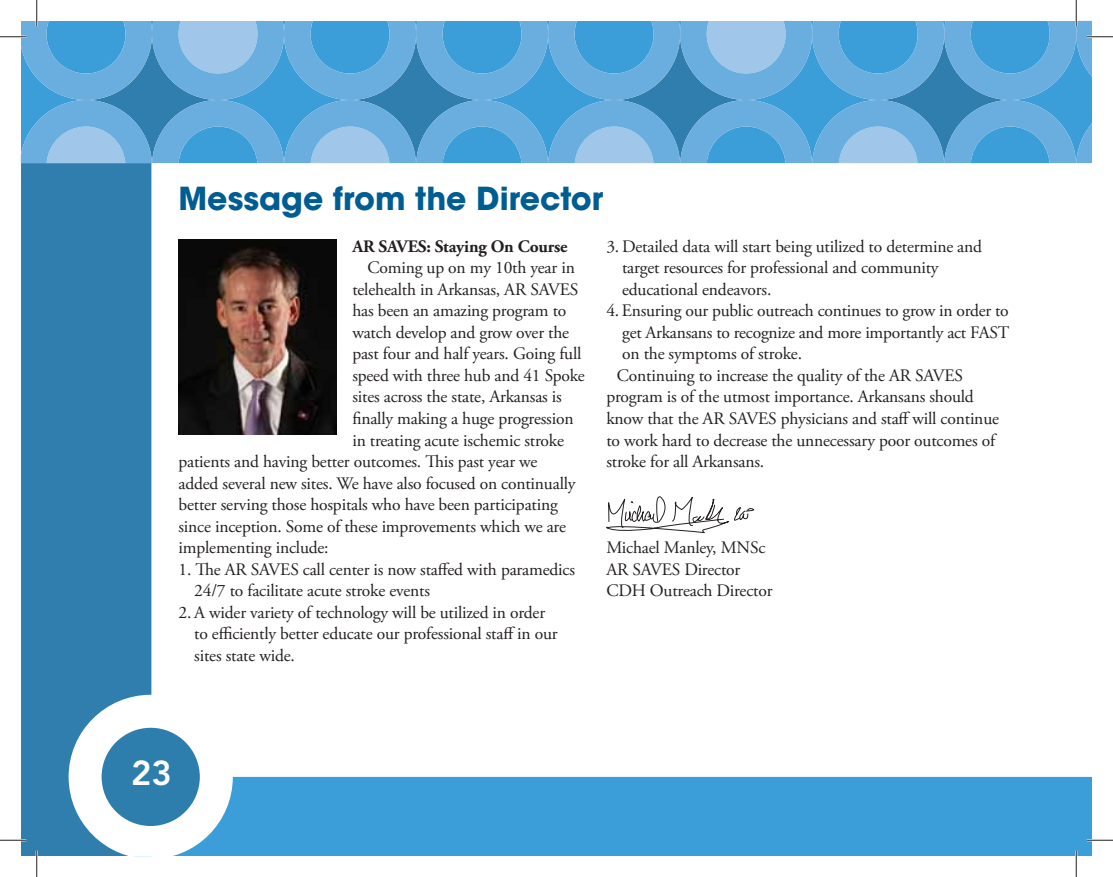
<style>
.page{position:relative;width:1113px;height:877px;background:#fff}
.page>*{position:absolute;margin:0;border:0;box-sizing:border-box;transform-origin:0 0}
.t1{font:800 34.3px "Avenir LT Std";color:#fff}
.t2{font:700 31.5px "ITC Avant Garde Std";color:#005d91}
.t3{font:17.5px/21.5px "Adobe Garamond Pro";letter-spacing:-.01em;color:#231f20}
.t4{font:700 17.5px "Adobe Garamond Pro";letter-spacing:-.01em;color:#231f20}
</style>
<div class="page">
<div style="left:21px;top:163px;width:130px;height:693px;background:#307ead"></div>
<img style="left:178px;top:240px;width:159px;height:194px">
<div style="left:233px;top:777px;width:859px;height:79px;background:#3b9ed8"></div>
<svg style="left:69px;top:695px;width:164px;height:161px"></svg>
<svg style="left:606px;top:496px;width:149px;height:38px"></svg>
<hr style="left:0;top:839px;width:26px;height:2px;background:#fff">
<hr style="left:1087px;top:839px;width:26px;height:2px;background:#fff">
<hr style="left:36px;top:850px;width:2px;height:27px;background:#fff">
<hr style="left:1075px;top:850px;width:2px;height:27px;background:#fff">
<svg style="left:0;top:840px;width:26px;height:1px"></svg>
<svg style="left:1087px;top:840px;width:26px;height:1px"></svg>
<svg style="left:36px;top:850px;width:1px;height:27px"></svg>
<svg style="left:0;top:0;width:1113px;height:163px"></svg>
<svg style="left:1076px;top:850px;width:1px;height:27px"></svg>
<h2 class="t2" style="left:178px;top:183px;width:426px">Message from the Director</h2>
<p class="t4" style="left:352px;top:239px;width:217px">AR SAVES: Staying On Course</p>
<p class="t3" style="left:368px;top:258px;width:209px">Coming up on my 10th year in</p>
<p class="t3" style="left:352px;top:280px;width:227px">telehealth in Arkansas, AR SAVES</p>
<p class="t3" style="left:352px;top:301px;width:216px">has been an amazing program to</p>
<p class="t3" style="left:352px;top:323px;width:218px">watch develop and grow over the</p>
<p class="t3" style="left:352px;top:344px;width:231px">past four and half years. Going full</p>
<p class="t3" style="left:352px;top:366px;width:234px">speed with three hub and 41 Spoke</p>
<p class="t3" style="left:352px;top:388px;width:211px">sites across the state, Arkansas is</p>
<p class="t3" style="left:352px;top:409px;width:223px">finally making a huge progression</p>
<p class="t3" style="left:352px;top:431px;width:213px">in treating acute ischemic stroke</p>
<p class="t3" style="left:178px;top:452px;width:360px">patients and having better outcomes. This past year we</p>
<p class="t3" style="left:178px;top:474px;width:399px">added several new sites. We have also focused on continually</p>
<p class="t3" style="left:178px;top:495px;width:381px">better serving those hospitals who have been participating</p>
<p class="t3" style="left:178px;top:517px;width:389px">since inception. Some of these improvements which we are</p>
<p class="t3" style="left:178px;top:538px;width:152px">implementing include:</p>
<p class="t3" style="left:194px;top:560px;width:382px;text-indent:-16px">1. The AR SAVES call center is now staffed with paramedics<br>24/7 to facilitate acute stroke events</p>
<p class="t3" style="left:194px;top:603px;width:365px;text-indent:-16px">2. A wider variety of technology will be utilized in order to efficiently better educate our professional staff in our sites state wide.</p>
<p class="t3" style="left:622px;top:237px;width:362px;text-indent:-16px">3. Detailed data will start being utilized to determine and target resources for professional and community educational endeavors.</p>
<p class="t3" style="left:606px;top:301px;width:404px">4. Ensuring our public outreach continues to grow in order to</p>
<p class="t3" style="left:622px;top:323px;width:389px">get Arkansans to recognize and more importantly act FAST</p>
<p class="t3" style="left:622px;top:344px;width:181px">on the symptoms of stroke.</p>
<p class="t3" style="left:617px;top:366px;width:348px">Continuing to increase the quality of the AR SAVES</p>
<p class="t3" style="left:606px;top:388px;width:369px">program is of the utmost importance. Arkansans should</p>
<p class="t3" style="left:606px;top:409px;width:394px">know that the AR SAVES physicians and staff will continue</p>
<p class="t3" style="left:606px;top:431px;width:390px">to work hard to decrease the unnecessary poor outcomes of</p>
<p class="t3" style="left:606px;top:452px;width:159px">stroke for all Arkansans.</p>
<p class="t3" style="left:606px;top:538px;width:168px">Michael Manley, MNSc<br>AR SAVES Director<br>CDH Outreach Director</p>
<h1 class="t1" style="left:131px;top:753px;width:42px">23</h1>
</div>
